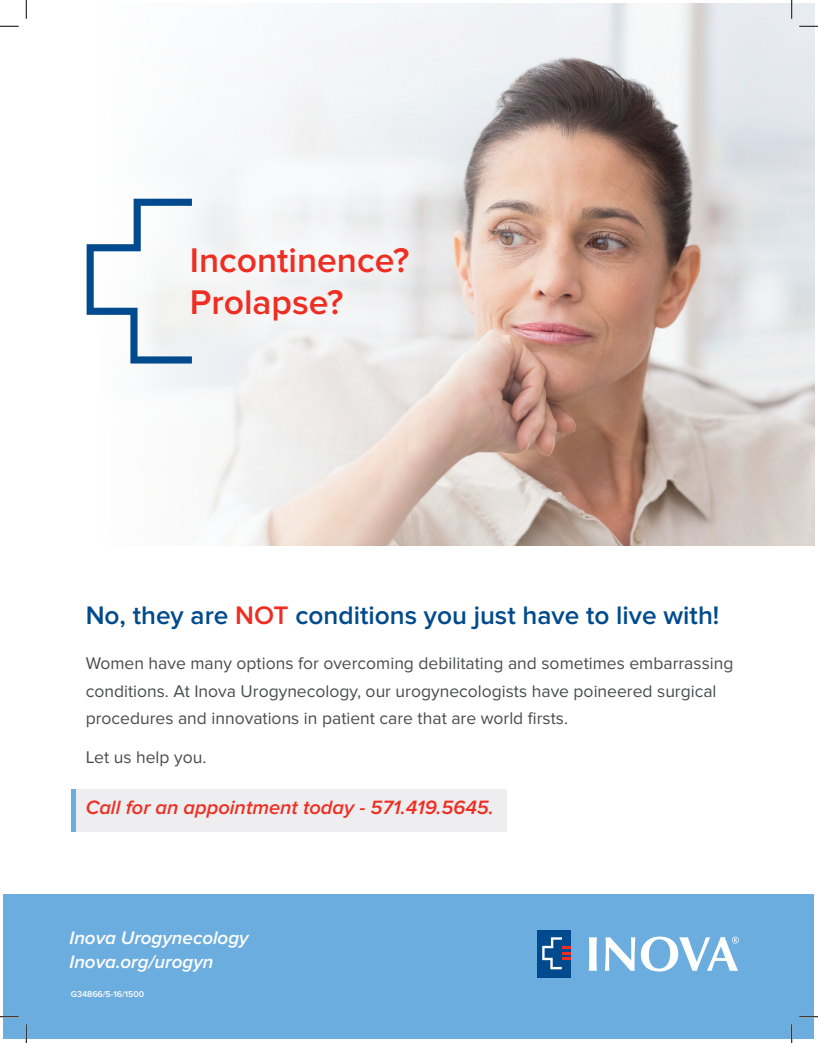
<style>
.page{position:relative;width:818px;height:1043px;background:#fff}
.page>*{position:absolute;margin:0;border:0;box-sizing:border-box;transform-origin:0 0}
.t1{font:600 35.5px "Proxima Nova";color:#ee2e22}
.t2{font:600 26.25px "Proxima Nova";color:#004a8d}
.t3{font:italic 600 20px "Proxima Nova";color:#ee2e22}
.t4{font:italic 600 18.75px "Proxima Nova";color:#fff}
.t5{font:17.5px/27.5px "Proxima Nova";color:#4b4c4d}
.t6{font:600 8.75px "Proxima Nova";color:#fff}
.s1{color:#ee2e22}
</style>
<div class="page">
<div style="left:71px;top:789px;width:436px;height:42px;background:#eeeef0"></div>
<hr style="left:71px;top:789px;width:4px;height:42px;background:#6caddf">
<img style="left:130px;top:4px;width:684px;height:542px">
<svg style="left:87px;top:199px;width:105px;height:164px"></svg>
<div style="left:4px;top:894px;width:810px;height:145px;background:#6caddf"></div>
<div style="left:537px;top:930px;width:34px;height:47px;background:#004a8d"></div>
<svg style="left:542px;top:937px;width:29px;height:32px"></svg>
<svg style="left:588px;top:937px;width:9px;height:33px"></svg>
<svg style="left:604px;top:936px;width:134px;height:35px"></svg>
<svg style="left:0;top:25px;width:19px;height:2px"></svg>
<svg style="left:799px;top:25px;width:19px;height:2px"></svg>
<svg style="left:0;top:1015px;width:19px;height:2px"></svg>
<svg style="left:799px;top:1016px;width:19px;height:1px"></svg>
<svg style="left:25px;top:0;width:2px;height:19px"></svg>
<svg style="left:25px;top:1024px;width:2px;height:18px"></svg>
<svg style="left:790px;top:0;width:2px;height:19px"></svg>
<svg style="left:791px;top:1024px;width:1px;height:18px"></svg>
<p class="t1" style="left:190px;top:239px;width:221px">Incontinence?</p>
<p class="t1" style="left:190px;top:282px;width:155px">Prolapse?</p>
<p class="t2" style="left:86px;top:600px;width:635px">No, they are <span class="s1">NOT</span> conditions you just have to live with!</p>
<p class="t5" style="left:86px;top:650px;width:649px">Women have many options for overcoming debilitating and sometimes embarrassing conditions. At Inova Urogynecology, our urogynecologists have poineered surgical procedures and innovations in patient care that are world firsts.</p>
<p class="t5" style="left:86px;top:743px;width:122px">Let us help you.</p>
<p class="t3" style="left:86px;top:795px;width:409px">Call for an appointment today - 571.419.5645.</p>
<p class="t4" style="left:69px;top:927px;width:181px">Inova Urogynecology</p>
<p class="t4" style="left:69px;top:950px;width:145px">Inova.org/urogyn</p>
<p class="t6" style="left:71px;top:989px;width:75px">G34866/5-16/1500</p>
</div>
